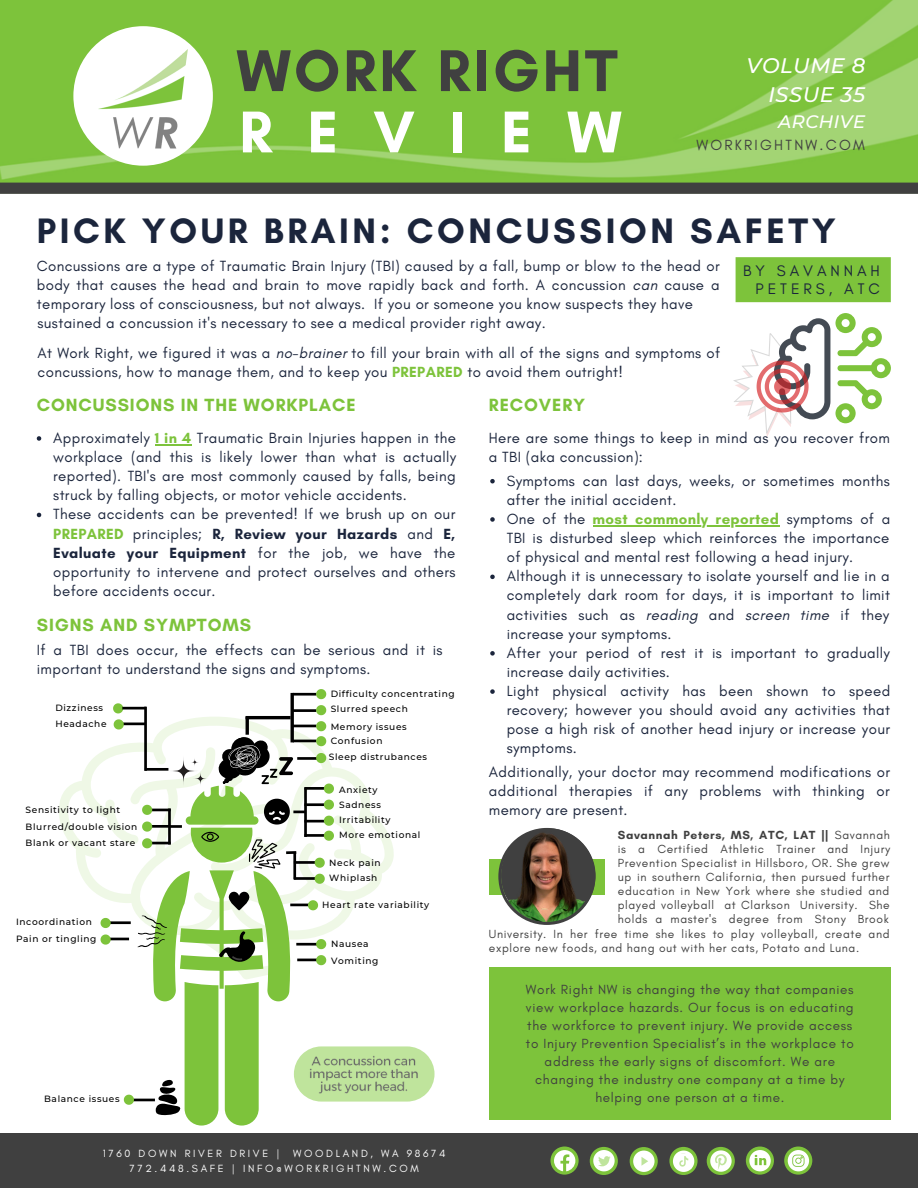
<style>
.page{position:relative;width:918px;height:1188px;background:#fff}
.page>*{position:absolute;margin:0;border:0;box-sizing:border-box;transform-origin:0 0}
.t1{font:700 60px "Glacial Indifference";letter-spacing:.05em;color:#404040}
.t2{font:700 60px "Glacial Indifference";letter-spacing:.585em;color:#fff}
.t3{font:700 36px "Glacial Indifference";letter-spacing:.1em;color:#1b253c}
.t4{font:italic 500 21px/29.2px "Montserrat";letter-spacing:.025em;color:#fff;text-align:right}
.t5{font:700 18px "Glacial Indifference";letter-spacing:.05em;color:#7dc33b}
.t6{font:italic 500 18px "Montserrat";letter-spacing:.025em;color:#fff}
.t7{font:15.6px/18px "Glacial Indifference";letter-spacing:.25em;color:#1b253c;text-align:right}
.t8{font:15px/19.2px "Glacial Indifference";letter-spacing:.025em;color:#1b253c}
.t9{font:15px "Glacial Indifference";letter-spacing:.15em;color:#404040}
.t10{font:13.5px/18px "Glacial Indifference";letter-spacing:.05em;color:#404040;text-align:center}
.t11{font:12px/14px "Glacial Indifference";letter-spacing:.05em;color:#404040;text-align:justify}
.t12{font:10.65px/14.1px "Glacial Indifference";letter-spacing:.25em;color:#fff}
.t13{font:500 9px/15px "Montserrat";letter-spacing:.07em;color:#000}
.s1{font-style:italic}
.s2{font-weight:700;color:#7dc33b}
.s3{font-weight:700;color:#7dc33c}
.s4{font-weight:700}
</style>
<div class="page">
<img style="left:0;top:0;width:918px;height:183px">
<div style="left:73px;top:26px;width:140px;height:140px;background:#fff;border-radius:50%"></div>
<img style="left:99px;top:49px;width:89px;height:113px">
<div style="left:0;top:183px;width:918px;height:11px;background:#404040"></div>
<div style="left:0;top:1133px;width:918px;height:55px;background:#404040"></div>
<svg style="left:550px;top:1147px;width:29px;height:28px"></svg>
<svg style="left:554px;top:1150px;width:21px;height:21px"></svg>
<div style="left:707px;top:1147px;width:28px;height:28px;background:#7dc33b;border-radius:50%"></div>
<svg style="left:710px;top:1150px;width:22px;height:22px"></svg>
<svg style="left:784px;top:1147px;width:28px;height:28px"></svg>
<svg style="left:788px;top:1150px;width:21px;height:21px"></svg>
<div style="left:746px;top:1147px;width:28px;height:28px;background:#7dc33b;border-radius:50%"></div>
<svg style="left:749px;top:1150px;width:22px;height:21px"></svg>
<svg style="left:630px;top:1147px;width:28px;height:28px"></svg>
<div style="left:633px;top:1151px;width:22px;height:21px;background:#fff;border-radius:50%"></div>
<svg style="left:641px;top:1157px;width:7px;height:9px"></svg>
<div style="left:590px;top:1147px;width:28px;height:28px;background:#7dc33b;border-radius:50%"></div>
<svg style="left:593px;top:1150px;width:22px;height:21px"></svg>
<svg style="left:669px;top:1147px;width:29px;height:28px"></svg>
<svg style="left:673px;top:1151px;width:21px;height:21px"></svg>
<div style="left:489px;top:967px;width:402px;height:153px;background:#7dc33b"></div>
<div style="left:736px;top:257px;width:155px;height:45px;background:#7dc33b"></div>
<svg style="left:59px;top:752px;width:42px;height:190px"></svg>
<div style="left:489px;top:859px;width:116px;height:36px;background:#7dc33b"></div>
<img style="left:498px;top:828px;width:97px;height:97px">
<svg style="left:733px;top:313px;width:158px;height:124px"></svg>
<svg style="left:490px;top:479px;width:5px;height:4px"></svg>
<svg style="left:490px;top:517px;width:5px;height:5px"></svg>
<hr style="left:593px;top:525px;width:186px;height:1px;background:#7dc33b">
<svg style="left:490px;top:575px;width:5px;height:4px"></svg>
<svg style="left:490px;top:651px;width:5px;height:5px"></svg>
<svg style="left:490px;top:689px;width:5px;height:5px"></svg>
<svg style="left:37px;top:436px;width:4px;height:5px"></svg>
<hr style="left:155px;top:444px;width:37px;height:1px;background:#7dc33c">
<svg style="left:37px;top:513px;width:4px;height:4px"></svg>
<svg style="left:101px;top:689px;width:334px;height:436px"></svg>
<hr style="left:291px;top:693px;width:3px;height:49px;background:#000">
<hr style="left:246px;top:716px;width:45px;height:3px;background:#000">
<h1 class="t1" style="left:236px;top:34px;width:383px">WORK RIGHT</h1>
<h3 class="t4" style="left:747px;top:50px;width:120px">VOLUME 8<br>ISSUE 35</h3>
<p class="t6" style="left:778px;top:110px;width:89px">ARCHIVE</p>
<h1 class="t2" style="left:239px;top:95px;width:384px">REVIEW</h1>
<p class="t9" style="left:696px;top:136px;width:170px">WORKRIGHTNW.COM</p>
<h2 class="t3" style="left:37px;top:209px;width:801px">PICK YOUR BRAIN: CONCUSSION SAFETY</h2>
<p class="t8" style="left:37px;top:256px;width:684px;text-align:justify">Concussions are a type of Traumatic Brain Injury (TBI) caused by a fall, bump or blow to the head or body that causes the head and brain to move rapidly back and forth. A concussion <span class="s1">can</span> cause a temporary loss of consciousness, but not always. If you or someone you know suspects they have</p>
<p class="t7" style="left:743px;top:262px;width:138px">BY SAVANNAH<br>PETERS, ATC</p>
<p class="t8" style="left:38px;top:308px;width:684px;line-height:30px">sustained a concussion it's necessary to see a medical provider right away.<br>At Work Right, we figured it was a <span class="s1">no-brainer</span> to fill your brain with all of the signs and symptoms of</p>
<p class="t8" style="left:38px;top:362px;width:587px">concussions, how to manage them, and to keep you <span class="s2">PREPARED</span> to avoid them outright!</p>
<p class="t5" style="left:37px;top:394px;width:320px">CONCUSSIONS IN THE WORKPLACE</p>
<p class="t5" style="left:489px;top:394px;width:98px">RECOVERY</p>
<p class="t8" style="left:53px;top:428px;width:404px">Approximately <span class="s3">1 in 4</span> Traumatic Brain Injuries happen in the workplace (and this is likely lower than what is actually reported). TBI's are most commonly caused by falls, being struck by falling objects, or motor vehicle accidents.<br>These accidents can be prevented! If we brush up on our <span class="s2">PREPARED</span> principles; <span class="s4">R, Review your Hazards</span> and <span class="s4">E, Evaluate your Equipment</span> for the job, we have the opportunity to intervene and protect ourselves and others before accidents occur.</p>
<p class="t5" style="left:37px;top:614px;width:216px">SIGNS AND SYMPTOMS</p>
<p class="t8" style="left:37px;top:640px;width:407px">If a TBI does occur, the effects can be serious and it is important to understand the signs and symptoms.</p>
<p class="t13" style="left:55px;top:699px;width:53px;line-height:16.8px">Dizziness<br>Headache</p>
<p class="t13" style="left:26px;top:801px;width:113px;line-height:16.8px">Sensitivity to light<br>Blurred/double vision<br>Blank or vacant stare</p>
<p class="t13" style="left:16px;top:913px;width:82px;line-height:17px">Incoordination<br>Pain or tingling</p>
<p class="t13" style="left:44px;top:1091px;width:77px">Balance issues</p>
<p class="t13" style="left:331px;top:686px;width:125px">Difficulty concentrating<br>Slurred speech</p>
<p class="t13" style="left:331px;top:720px;width:78px;line-height:14px">Memory issues<br>Confusion</p>
<p class="t13" style="left:329px;top:749px;width:100px">Sleep distrubances</p>
<p class="t13" style="left:339px;top:782px;width:83px">Anxiety<br>Sadness<br>Irritability<br>More emotional</p>
<p class="t13" style="left:329px;top:855px;width:53px">Neck pain<br>Whiplash</p>
<p class="t13" style="left:322px;top:897px;width:108px">Heart rate variability</p>
<p class="t13" style="left:331px;top:936px;width:49px;line-height:16.8px">Nausea<br>Vomiting</p>
<p class="t12" style="left:130px;top:1147px;width:318px;text-indent:164px">WOODLAND, WA 98674<br>772.448.SAFE | INFO@WORKRIGHTNW.COM</p>
<p class="t12" style="left:103px;top:1147px;width:178px">1760 DOWN RIVER DRIVE |</p>
<p class="t8" style="left:489px;top:428px;width:402px">Here are some things to keep in mind as you recover from a TBI (aka concussion):</p>
<p class="t8" style="left:507px;top:471px;width:385px">Symptoms can last days, weeks, or sometimes months after the initial accident.<br>One of the <span class="s2">most commonly reported</span> symptoms of a TBI is disturbed sleep which reinforces the importance of physical and mental rest following a head injury.<br>Although it is unnecessary to isolate yourself and lie in a completely dark room for days, it is important to limit activities such as <span class="s1">reading</span> and <span class="s1">screen time</span> if they increase your symptoms.<br>After your period of rest it is important to gradually increase daily activities.<br>Light physical activity has been shown to speed recovery; however you should avoid any activities that pose a high risk of another head injury or increase your symptoms.</p>
<p class="t8" style="left:489px;top:762px;width:403px;text-align:justify">Additionally, your doctor may recommend modifications or additional therapies if any problems with thinking or memory are present.</p>
<p class="t11" style="left:618px;top:828px;width:274px"><span class="s4">Savannah Peters, MS, ATC, LAT ||</span> Savannah is a Certified Athletic Trainer and Injury Prevention Specialist in Hillsboro, OR. She grew up in southern California, then pursued further education in New York where she studied and played volleyball at Clarkson University. She holds a master's degree from Stony Brook</p>
<p class="t11" style="left:489px;top:927px;width:402px">University. In her free time she likes to play volleyball, create and explore new foods, and hang out with her cats, Potato and Luna.</p>
<p class="t10" style="left:526px;top:981px;width:329px">Work Right NW is changing the way that companies view workplace hazards. Our focus is on educating the workforce to prevent injury. We provide access to Injury Prevention Specialist’s in the workplace to address the early signs of discomfort. We are changing the industry one company at a time by helping one person at a time.</p>
</div>
